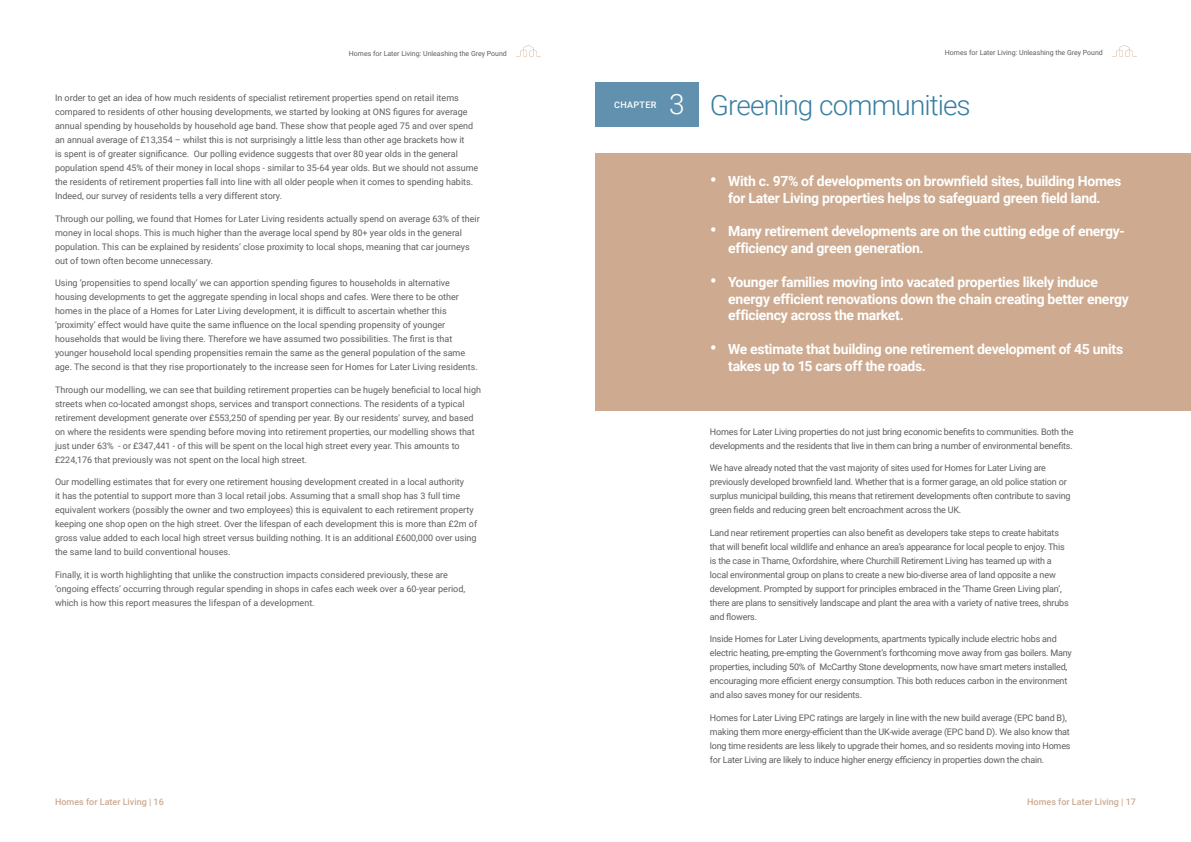
<style>
.page{position:relative;width:1191px;height:842px;background:#fff}
.page>*{position:absolute;margin:0;border:0;box-sizing:border-box;transform-origin:0 0}
.t1{font:300 28px "Roboto";letter-spacing:-.035em;color:#367fa1}
.t2{font:700 14px/16.8px "Roboto";letter-spacing:-.02em;color:#fff}
.t3{font:9px/14px "Roboto";color:#605c5c}
.t4{font:9px/14px "Roboto";letter-spacing:-.02em;color:#605c5c}
.t5{font:500 9px "Roboto";color:#cdaa90}
.t6{font:500 9px "Roboto";letter-spacing:.035em;color:#fff}
.t7{font:7px "Roboto";color:#605c5c}
.s1{color:#fff}
.s2{font-size:18px}
</style>
<div class="page">
<img style="left:516px;top:45px;width:25px;height:12px">
<img style="left:1112px;top:45px;width:25px;height:12px">
<div style="left:595px;top:82px;width:103px;height:45px;background:#6191af"></div>
<div style="left:595px;top:153px;width:596px;height:257px;background:#cdaa90"></div>
<p class="t7" style="left:349px;top:51px;width:159px">Homes for Later Living: Unleashing the Grey Pound</p>
<p class="t7" style="left:945px;top:50px;width:159px">Homes for Later Living: Unleashing the Grey Pound</p>
<p class="t3" style="left:55px;top:92px;width:425px">In order to get an idea of how much residents of specialist retirement properties spend on retail items compared to residents of other housing developments, we started by looking at ONS figures for average annual spending by households by household age band. These show that people aged 75 and over spend an annual average of £13,354 – whilst this is not surprisingly a little less than other age brackets how it<br>is spent is of greater significance. Our polling evidence suggests that over 80 year olds in the general population spend 45% of their money in local shops - similar to 35-64 year olds. But we should not assume the residents of retirement properties fall into line with all older people when it comes to spending habits.<br>Indeed, our survey of residents tells a very different story.</p>
<p class="t3" style="left:55px;top:212px;width:426px">Through our polling, we found that Homes for Later Living residents actually spend on average 63% of their money in local shops. This is much higher than the average local spend by 80+ year olds in the general population. This can be explained by residents’ close proximity to local shops, meaning that car journeys out of town often become unnecessary.</p>
<p class="t3" style="left:55px;top:276px;width:424px">Using ‘propensities to spend locally’ we can apportion spending figures to households in alternative housing developments to get the aggregate spending in local shops and cafes. Were there to be other homes in the place of a Homes for Later Living development, it is difficult to ascertain whether this ‘proximity’ effect would have quite the same influence on the local spending propensity of younger households that would be living there. Therefore we have assumed two possibilities. The first is that younger household local spending propensities remain the same as the general population of the same age. The second is that they rise proportionately to the increase seen for Homes for Later Living residents.</p>
<p class="t3" style="left:55px;top:382px;width:427px">Through our modelling, we can see that building retirement properties can be hugely beneficial to local high streets when co-located amongst shops, services and transport connections. The residents of a typical retirement development generate over £553,250 of spending per year. By our residents' survey, and based on where the residents were spending before moving into retirement properties, our modelling shows that just under 63% - or £347,441 - of this will be spent on the local high street every year. This amounts to £224,176 that previously was not spent on the local high street.</p>
<p class="t3" style="left:55px;top:476px;width:424px">Our modelling estimates that for every one retirement housing development created in a local authority<br>it has the potential to support more than 3 local retail jobs. Assuming that a small shop has 3 full time equivalent workers (possibly the owner and two employees) this is equivalent to each retirement property keeping one shop open on the high street. Over the lifespan of each development this is more than £2m of gross value added to each local high street versus building nothing. It is an additional £600,000 over using the same land to build conventional houses.</p>
<p class="t3" style="left:55px;top:568px;width:412px">Finally, it is worth highlighting that unlike the construction impacts considered previously, these are ‘ongoing effects’ occurring through regular spending in shops in cafes each week over a 60-year period, which is how this report measures the lifespan of a development.</p>
<h1 class="t1" style="left:669px;top:93px;width:303px"><span class="s1">3</span> Greening communities</h1>
<p class="t6" style="left:614px;top:101px;width:44px">CHAPTER</p>
<h2 class="t2" style="left:710px;top:172px;width:413px;text-align:center"><span class="s2">•</span> With c. 97% of developments on brownfield sites, building Homes for Later Living properties helps to safeguard green field land.</h2>
<h2 class="t2" style="left:728px;top:222px;width:398px;text-indent:-18px"><span class="s2">•</span> Many retirement developments are on the cutting edge of energy&shy;efficiency and green generation.</h2>
<h2 class="t2" style="left:728px;top:274px;width:402px;text-indent:-18px"><span class="s2">•</span> Younger families moving into vacated properties likely induce energy efficient renovations down the chain creating better energy efficiency across the market.</h2>
<h2 class="t2" style="left:728px;top:342px;width:396px;text-indent:-18px"><span class="s2">•</span> We estimate that building one retirement development of 45 units takes up to 15 cars off the roads.</h2>
<p class="t4" style="left:710px;top:424px;width:365px">Homes for Later Living properties do not just bring economic benefits to communities. Both the developments and the residents that live in them can bring a number of environmental benefits.</p>
<p class="t4" style="left:710px;top:462px;width:362px">We have already noted that the vast majority of sites used for Homes for Later Living are previously developed brownfield land. Whether that is a former garage, an old police station or surplus municipal building, this means that retirement developments often contribute to saving green fields and reducing green belt encroachment across the UK.</p>
<p class="t4" style="left:710px;top:525px;width:360px">Land near retirement properties can also benefit as developers take steps to create habitats that will benefit local wildlife and enhance an area’s appearance for local people to enjoy. This is the case in Thame, Oxfordshire, where Churchill Retirement Living has teamed up with a local environmental group on plans to create a new bio-diverse area of land opposite a new development. Prompted by support for principles embraced in the ‘Thame Green Living plan’, there are plans to sensitively landscape and plant the area with a variety of native trees, shrubs and flowers.</p>
<p class="t4" style="left:710px;top:633px;width:363px">Inside Homes for Later Living developments, apartments typically include electric hobs and electric heating, pre-empting the Government’s forthcoming move away from gas boilers. Many properties, including 50% of McCarthy Stone developments, now have smart meters installed, encouraging more efficient energy consumption. This both reduces carbon in the environment and also saves money for our residents.</p>
<p class="t4" style="left:710px;top:711px;width:362px">Homes for Later Living EPC ratings are largely in line with the new build average (EPC band B), making them more energy-efficient than the UK-wide average (EPC band D). We also know that long time residents are less likely to upgrade their homes, and so residents moving into Homes for Later Living are likely to induce higher energy efficiency in properties down the chain.</p>
<p class="t5" style="left:55px;top:798px;width:110px">Homes for Later Living | 16</p>
<p class="t5" style="left:1027px;top:798px;width:110px">Homes for Later Living | 17</p>
</div>
